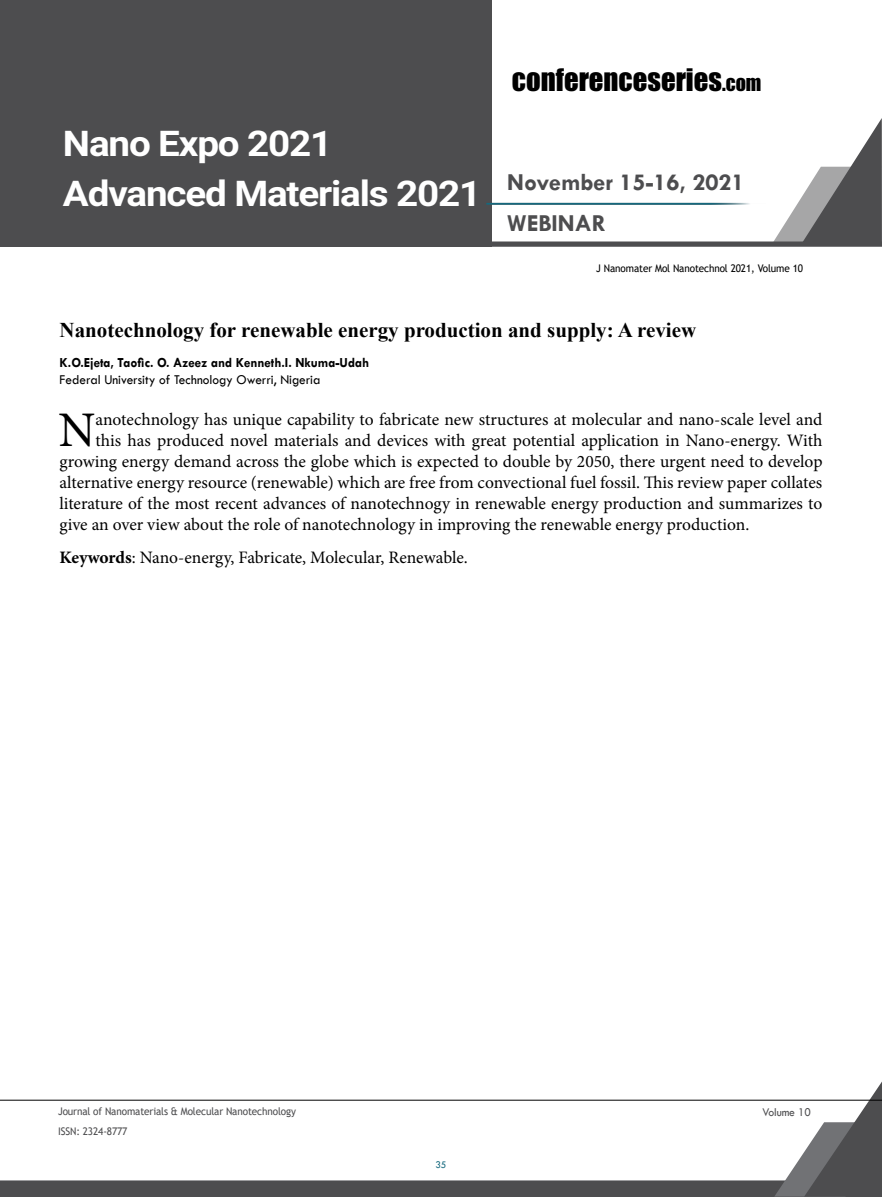
<style>
.page{position:relative;width:882px;height:1197px;background:#fff}
.page>*{position:absolute;margin:0;border:0;box-sizing:border-box;transform-origin:0 0}
.t1{font:49.88px "Minion Pro";color:#000}
.t2{font:700 35.35px/50.9px "Roboto";letter-spacing:-.03em;color:#fff;scale:1.09 1}
.t3{font:28.7px "Impact";color:#000}
.t4{font:700 24.68px/41.1px "Tw Cen";color:#4d4d4f}
.t5{font:700 21px "Times New Roman";color:#000}
.t6{font:17.5px "Minion Pro";color:#000}
.t7{font:700 14px "Tw Cen";color:#000;scale:.95 1}
.t8{font:14px "Tw Cen";color:#000;scale:.95 1}
.t9{font:12.25px "Tw Cen";letter-spacing:-.01em;color:#4d4d4f;scale:.95 1}
.t10{font:10.5px "Trebuchet MS";letter-spacing:-.01em;color:#4d4d4f;scale:.95 1}
.t11{font:10.5px "Trebuchet MS";letter-spacing:-.01em;color:#000;scale:.95 1}
.t12{font:10.5px "Tw Cen";color:#15697e;scale:.95 1}
.s1{font-size:20.12px}
.s2{font-weight:700}
</style>
<div class="page">
<div style="left:0;top:0;width:492px;height:247px;background:#4d4d4f"></div>
<svg style="left:492px;top:118px;width:390px;height:129px"></svg>
<svg style="left:0;top:1081px;width:882px;height:116px"></svg>
<hr style="left:0;top:1100px;width:882px;height:1px;background:#000">
<hr style="left:486px;top:203px;width:280px;height:2px;background:#15697e">
<h2 class="t2" style="left:63px;top:116px;width:385px">Nano Expo 2021<br>Advanced Materials 2021</h2>
<h3 class="t3" style="left:512px;top:57px;width:251px">CONFERENCESERIES<span class="s1">.COM</span></h3>
<h3 class="t4" style="left:507px;top:161px;width:239px">November 15-16, 2021<br>WEBINAR</h3>
<p class="t11" style="left:596px;top:262px;width:219px">J Nanomater Mol Nanotechnol 2021, Volume 10</p>
<p class="t5" style="left:60px;top:314px;width:638px">Nanotechnology for renewable energy production and supply: A review</p>
<p class="t7" style="left:60px;top:354px;width:328px">K.O.Ejeta, Taofic. O. Azeez and Kenneth.I. Nkuma-Udah</p>
<p class="t8" style="left:60px;top:371px;width:276px">Federal University of Technology Owerri, Nigeria</p>
<h1 class="t1" style="left:59px;top:397px;width:39px">N</h1>
<p class="t6" style="left:96px;top:408px;width:729px">anotechnology has unique capability to fabricate new structures at molecular and nano-scale level and</p>
<p class="t6" style="left:96px;top:429px;width:728px">this has produced novel materials and devices with great potential application in Nano-energy. With</p>
<p class="t6" style="left:60px;top:450px;width:765px">growing energy demand across the globe which is expected to double by 2050, there urgent need to develop</p>
<p class="t6" style="left:60px;top:471px;width:764px">alternative energy resource (renewable) which are free from convectional fuel fossil. This review paper collates</p>
<p class="t6" style="left:60px;top:492px;width:764px">literature of the most recent advances of nanotechnogy in renewable energy production and summarizes to</p>
<p class="t6" style="left:60px;top:513px;width:691px">give an over view about the role of nanotechnology in improving the renewable energy production.</p>
<p class="t6" style="left:60px;top:546px;width:410px"><span class="s2">Keywords</span>: Nano-energy, Fabricate, Molecular, Renewable.</p>
<p class="t10" style="left:58px;top:1105px;width:252px">Journal of Nanomaterials &amp; Molecular Nanotechnology</p>
<p class="t9" style="left:762px;top:1104px;width:53px">Volume 10</p>
<p class="t10" style="left:58px;top:1125px;width:75px">ISSN: 2324-8777</p>
<p class="t12" style="left:436px;top:1159px;width:13px">35</p>
</div>
